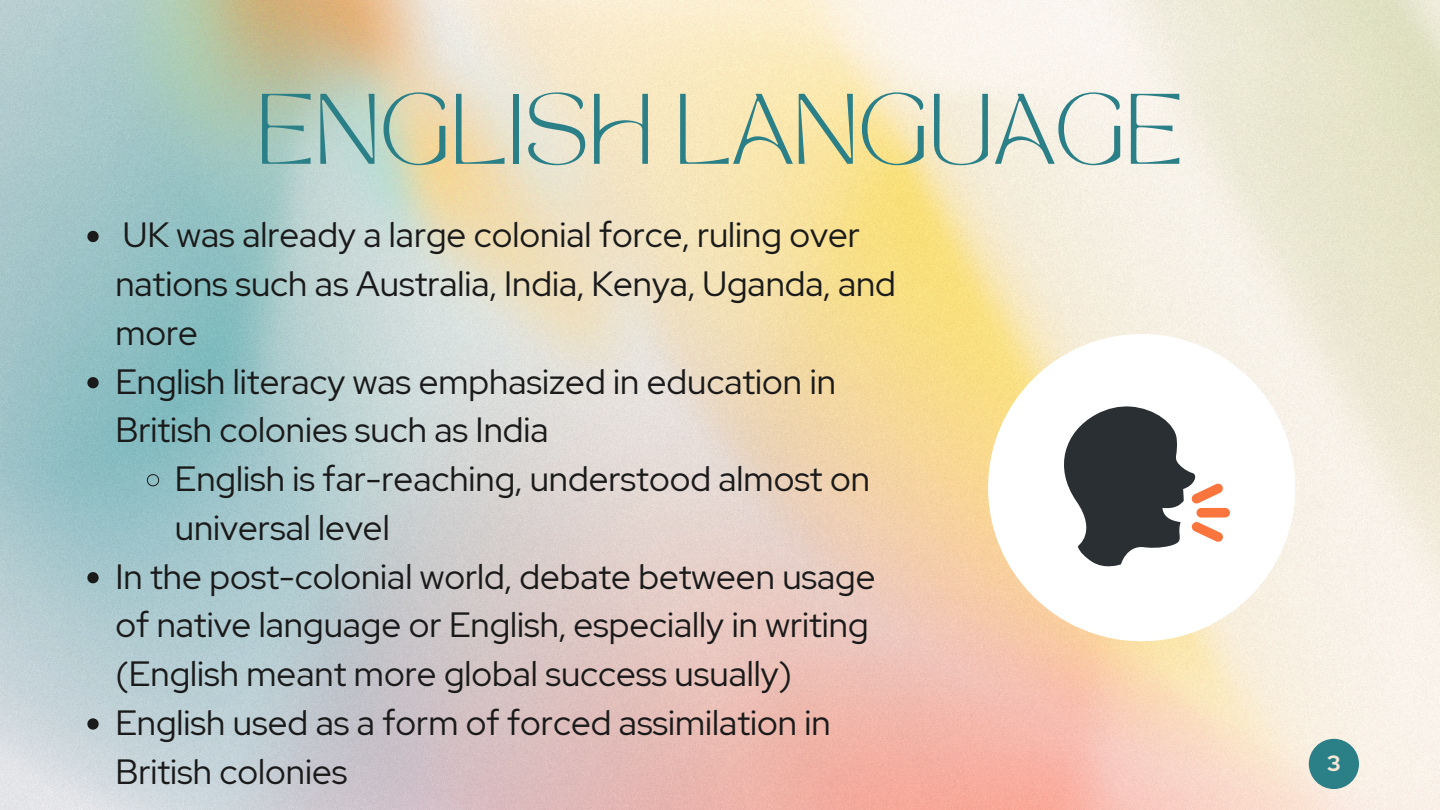
<style>
.page{position:relative;width:1440px;height:810px;background:#fff}
.page>*{position:absolute;margin:0;border:0;box-sizing:border-box;transform-origin:0 0}
.t1{font:70px "TAN MON CHERI Regular";color:#2b8088}
.t2{font:35px/48.8px "Red Hat Display";color:#1a1a1a}
.t3{font:700 22px "Red Hat Display";color:#f6e7d5}
</style>
<div class="page">
<img style="left:0;top:0;width:1440px;height:810px">
<img style="left:81px;top:0;width:593px;height:403px">
<svg style="left:87px;top:231px;width:12px;height:11px"></svg>
<svg style="left:87px;top:377px;width:12px;height:11px"></svg>
<svg style="left:147px;top:474px;width:12px;height:13px"></svg>
<svg style="left:87px;top:572px;width:12px;height:11px"></svg>
<svg style="left:87px;top:718px;width:12px;height:12px"></svg>
<div style="left:1309px;top:739px;width:50px;height:50px;background:#2b8088;border-radius:50%"></div>
<div style="left:988px;top:334px;width:307px;height:307px;background:#fff;border-radius:50%"></div>
<svg style="left:1064px;top:406px;width:166px;height:161px"></svg>
<h1 class="t1" style="left:256px;top:92px;width:929px">ENGLISH LANGUAGE</h1>
<p class="t2" style="left:115px;top:210px;width:782px">UK was already a large colonial force, ruling over nations such as Australia, India, Kenya, Uganda, and more<br>English literacy was emphasized in education in British colonies such as India</p>
<p class="t2" style="left:175px;top:454px;width:697px">English is far-reaching, understood almost on</p>
<p class="t2" style="left:175px;top:503px;width:216px">universal level</p>
<p class="t2" style="left:115px;top:552px;width:762px">In the post-colonial world, debate between usage</p>
<p class="t2" style="left:115px;top:600px;width:755px">of native language or English, especially in writing</p>
<p class="t2" style="left:115px;top:649px;width:678px">(English meant more global success usually)</p>
<p class="t2" style="left:115px;top:698px;width:717px">English used as a form of forced assimilation in</p>
<p class="t2" style="left:115px;top:747px;width:234px">British colonies</p>
<p class="t3" style="left:1327px;top:749px;width:15px">3</p>
</div>
